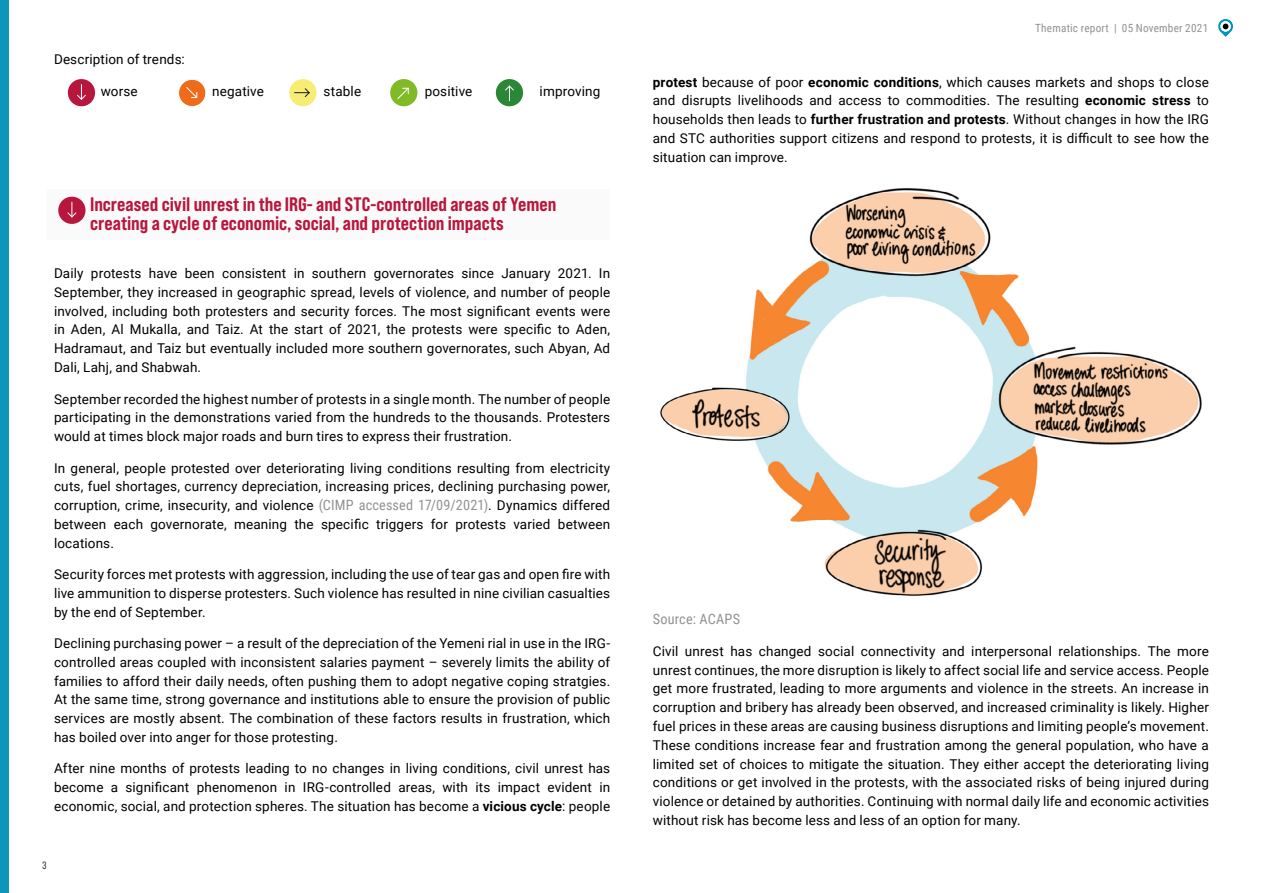
<style>
.page{position:relative;width:1263px;height:893px;background:#fff}
.page>*{position:absolute;margin:0;border:0;box-sizing:border-box;transform-origin:0 0}
.t1{font:19.5px/18.8px "Bebas Neue Pro Semi Exp X Bold";color:#b8173d}
.t2{font:14.25px "Roboto Condensed";letter-spacing:.015em;color:#929292}
.t3{font:13.5px/18.8px "Roboto";letter-spacing:.01em;color:#000;text-align:justify}
.t4{font:11.25px "Roboto Condensed";letter-spacing:.02em;color:#929292}
.t5{font:10.5px "Bebas Neue Pro Middle";color:#000}
.s1{font-family:"Roboto Condensed";font-size:14.25px;color:#929292}
.s2{font-weight:700}
</style>
<div class="page">
<svg style="left:1218px;top:19px;width:15px;height:18px"></svg>
<div style="left:0;top:0;width:9px;height:893px;background:#0c96ba"></div>
<div style="left:289px;top:79px;width:28px;height:27px;background:#f7ed75;border-radius:50%"></div>
<svg style="left:294px;top:88px;width:16px;height:9px"></svg>
<div style="left:178px;top:79px;width:28px;height:28px;background:#ed6b1a;border:1px solid #fff;border-radius:50%"></div>
<svg style="left:186px;top:87px;width:12px;height:11px"></svg>
<svg style="left:390px;top:79px;width:28px;height:28px"></svg>
<svg style="left:495px;top:79px;width:29px;height:28px"></svg>
<svg style="left:67px;top:79px;width:29px;height:28px"></svg>
<div style="left:48px;top:189px;width:562px;height:51px;background:#fafafa"></div>
<img style="left:660px;top:188px;width:542px;height:408px">
<svg style="left:58px;top:196px;width:28px;height:28px"></svg>
<p class="t3" style="left:54px;top:49px;width:132px">Description of trends:</p>
<p class="t3" style="left:101px;top:81px;width:38px">worse</p>
<p class="t3" style="left:212px;top:81px;width:53px">negative</p>
<p class="t3" style="left:324px;top:81px;width:39px">stable</p>
<p class="t3" style="left:425px;top:81px;width:49px">positive</p>
<p class="t3" style="left:540px;top:81px;width:62px">improving</p>
<h1 class="t1" style="left:90px;top:194px;width:468px">Increased civil unrest in the IRG- and STC-controlled areas of Yemen creating a cycle of economic, social, and protection impacts</h1>
<p class="t3" style="left:54px;top:264px;width:558px">Daily protests have been consistent in southern governorates since January 2021. In September, they increased in geographic spread, levels of violence, and number of people involved, including both protesters and security forces. The most significant events were in Aden, Al Mukalla, and Taiz. At the start of 2021, the protests were specific to Aden, Hadramaut, and Taiz but eventually included more southern governorates, such Abyan, Ad Dali, Lahj, and Shabwah.</p>
<p class="t3" style="left:54px;top:389px;width:558px">September recorded the highest number of protests in a single month. The number of people participating in the demonstrations varied from the hundreds to the thousands. Protesters would at times block major roads and burn tires to express their frustration.</p>
<p class="t3" style="left:54px;top:458px;width:558px">In general, people protested over deteriorating living conditions resulting from electricity cuts, fuel shortages, currency depreciation, increasing prices, declining purchasing power, corruption, crime, insecurity, and violence <span class="s1">(CIMP accessed 17/09/2021)</span>. Dynamics differed between each governorate, meaning the specific triggers for protests varied between locations.</p>
<p class="t3" style="left:54px;top:564px;width:558px">Security forces met protests with aggression, including the use of tear gas and open fire with live ammunition to disperse protesters. Such violence has resulted in nine civilian casualties by the end of September.</p>
<p class="t3" style="left:54px;top:633px;width:558px">Declining purchasing power – a result of the depreciation of the Yemeni rial in use in the IRG&shy;controlled areas coupled with inconsistent salaries payment – severely limits the ability of families to afford their daily needs, often pushing them to adopt negative coping stratgies.<br>At the same time, strong governance and institutions able to ensure the provision of public services are mostly absent. The combination of these factors results in frustration, which has boiled over into anger for those protesting.</p>
<p class="t3" style="left:54px;top:759px;width:558px">After nine months of protests leading to no changes in living conditions, civil unrest has become a significant phenomenon in IRG-controlled areas, with its impact evident in economic, social, and protection spheres. The situation has become a <span class="s2">vicious cycle</span>: people</p>
<p class="t5" style="left:43px;top:859px;width:5px">3</p>
<p class="t4" style="left:1035px;top:20px;width:175px">Thematic report | 05 November 2021</p>
<p class="t3" style="left:653px;top:72px;width:558px"><span class="s2">protest</span> because of poor <span class="s2">economic conditions</span>, which causes markets and shops to close and disrupts livelihoods and access to commodities. The resulting <span class="s2">economic stress</span> to households then leads to <span class="s2">further frustration and protests</span>. Without changes in how the IRG and STC authorities support citizens and respond to protests, it is difficult to see how the situation can improve.</p>
<p class="t2" style="left:653px;top:609px;width:89px">Source: ACAPS</p>
<p class="t3" style="left:653px;top:641px;width:558px">Civil unrest has changed social connectivity and interpersonal relationships. The more unrest continues, the more disruption is likely to affect social life and service access. People get more frustrated, leading to more arguments and violence in the streets. An increase in corruption and bribery has already been observed, and increased criminality is likely. Higher fuel prices in these areas are causing business disruptions and limiting people’s movement.<br>These conditions increase fear and frustration among the general population, who have a limited set of choices to mitigate the situation. They either accept the deteriorating living conditions or get involved in the protests, with the associated risks of being injured during violence or detained by authorities. Continuing with normal daily life and economic activities without risk has become less and less of an option for many.</p>
</div>
